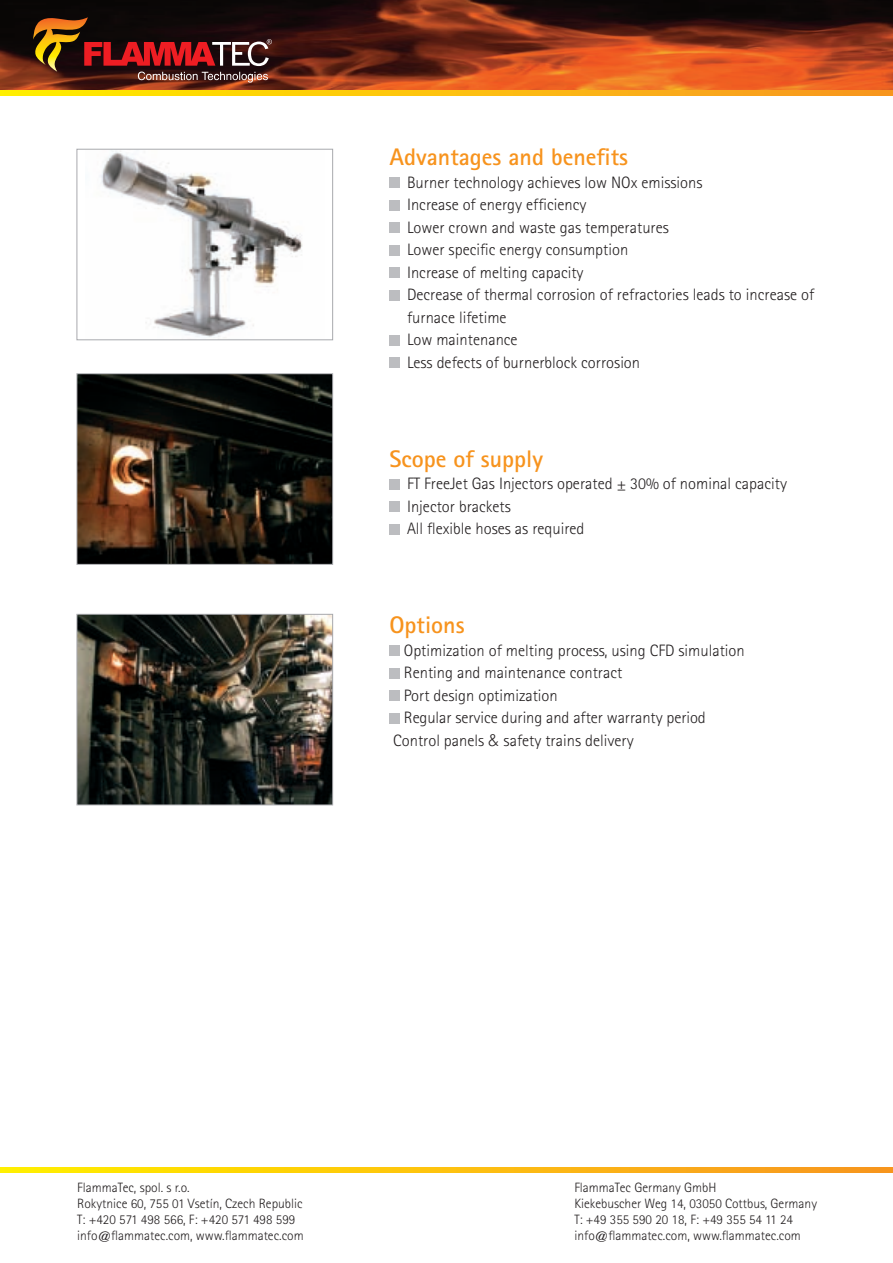
<style>
.page{position:relative;width:893px;height:1263px;background:#fff}
.page>*{position:absolute;margin:0;border:0;box-sizing:border-box;transform-origin:0 0}
.t1{font:700 24px "Rotis Sans Serif";color:#f7931d}
.t2{font:300 16.5px/22.5px "Rotis Sans Serif";color:#231f20}
.t3{font:300 13.5px/16.2px "Rotis Sans Serif";color:#231f20}
.s1{font-family:"Futura BT"}
</style>
<div class="page">
<div style="left:389px;top:177px;width:11px;height:11px;background:#bcbdc0"></div>
<div style="left:389px;top:200px;width:11px;height:10px;background:#bcbdc0"></div>
<div style="left:389px;top:222px;width:11px;height:11px;background:#bcbdc0"></div>
<div style="left:389px;top:245px;width:11px;height:10px;background:#bcbdc0"></div>
<div style="left:389px;top:267px;width:11px;height:11px;background:#bcbdc0"></div>
<div style="left:389px;top:290px;width:11px;height:10px;background:#bcbdc0"></div>
<div style="left:389px;top:335px;width:11px;height:10px;background:#bcbdc0"></div>
<div style="left:389px;top:357px;width:11px;height:11px;background:#bcbdc0"></div>
<div style="left:389px;top:479px;width:11px;height:10px;background:#bcbdc0"></div>
<div style="left:389px;top:501px;width:11px;height:11px;background:#bcbdc0"></div>
<div style="left:389px;top:524px;width:11px;height:10px;background:#bcbdc0"></div>
<img style="left:100px;top:151px;width:203px;height:187px">
<div style="left:77px;top:149px;width:256px;height:191px;border:1px solid #a8a9ad"></div>
<img style="left:79px;top:375px;width:252px;height:188px">
<div style="left:77px;top:373px;width:256px;height:192px;border:1px solid #a8a9ad"></div>
<img style="left:79px;top:616px;width:252px;height:187px">
<div style="left:77px;top:614px;width:256px;height:191px;border:1px solid #a8a9ad"></div>
<img style="left:0;top:0;width:893px;height:90px">
<svg style="left:33px;top:17px;width:239px;height:66px;background:#58271c"></svg>
<svg style="left:0;top:90px;width:893px;height:5px;background:#fcc10e"></svg>
<div style="left:389px;top:645px;width:11px;height:11px;background:#bcbdc0"></div>
<div style="left:389px;top:668px;width:11px;height:10px;background:#bcbdc0"></div>
<div style="left:389px;top:690px;width:11px;height:11px;background:#bcbdc0"></div>
<div style="left:389px;top:713px;width:11px;height:10px;background:#bcbdc0"></div>
<svg style="left:0;top:1167px;width:893px;height:5px;background:#fcc10e"></svg>
<h1 class="t1" style="left:389px;top:149px;width:240px">Advantages and benefits</h1>
<p class="t2" style="left:407px;top:173px;width:409px">Burner technology achieves low NOx emissions<br>Increase of energy efficiency<br>Lower crown and waste gas temperatures<br>Lower specific energy consumption<br>Increase of melting capacity<br>Decrease of thermal corrosion of refractories leads to increase of furnace lifetime<br>Low maintenance<br>Less defects of burnerblock corrosion</p>
<h1 class="t1" style="left:389px;top:450px;width:155px">Scope of supply</h1>
<p class="t2" style="left:407px;top:474px;width:382px">FT FreeJet Gas Injectors operated ± 30% of nominal capacity<br>Injector brackets<br>All flexible hoses as required</p>
<h1 class="t1" style="left:389px;top:617px;width:77px">Options</h1>
<p class="t2" style="left:404px;top:641px;width:342px">Optimization of melting process, using CFD simulation</p>
<p class="t2" style="left:404px;top:663px;width:220px">Renting and maintenance contract</p>
<p class="t2" style="left:404px;top:686px;width:155px">Port design optimization</p>
<p class="t2" style="left:404px;top:708px;width:303px">Regular service during and after warranty period</p>
<p class="t2" style="left:393px;top:731px;width:242px">Control panels <span class="s1">&amp;</span> safety trains delivery</p>
<p class="t3" style="left:77px;top:1180px;width:228px">FlammaTec, spol. s r.o.<br>Rokytnice 60, 755 01 Vsetín, Czech Republic T: +420 571 498 566, F: +420 571 498 599 info@flammatec.com, www.flammatec.com</p>
<p class="t3" style="left:574px;top:1180px;width:244px">FlammaTec Germany GmbH<br>Kiekebuscher Weg 14, 03050 Cottbus, Germany T: +49 355 590 20 18, F: +49 355 54 11 24 info@flammatec.com, www.flammatec.com</p>
</div>
